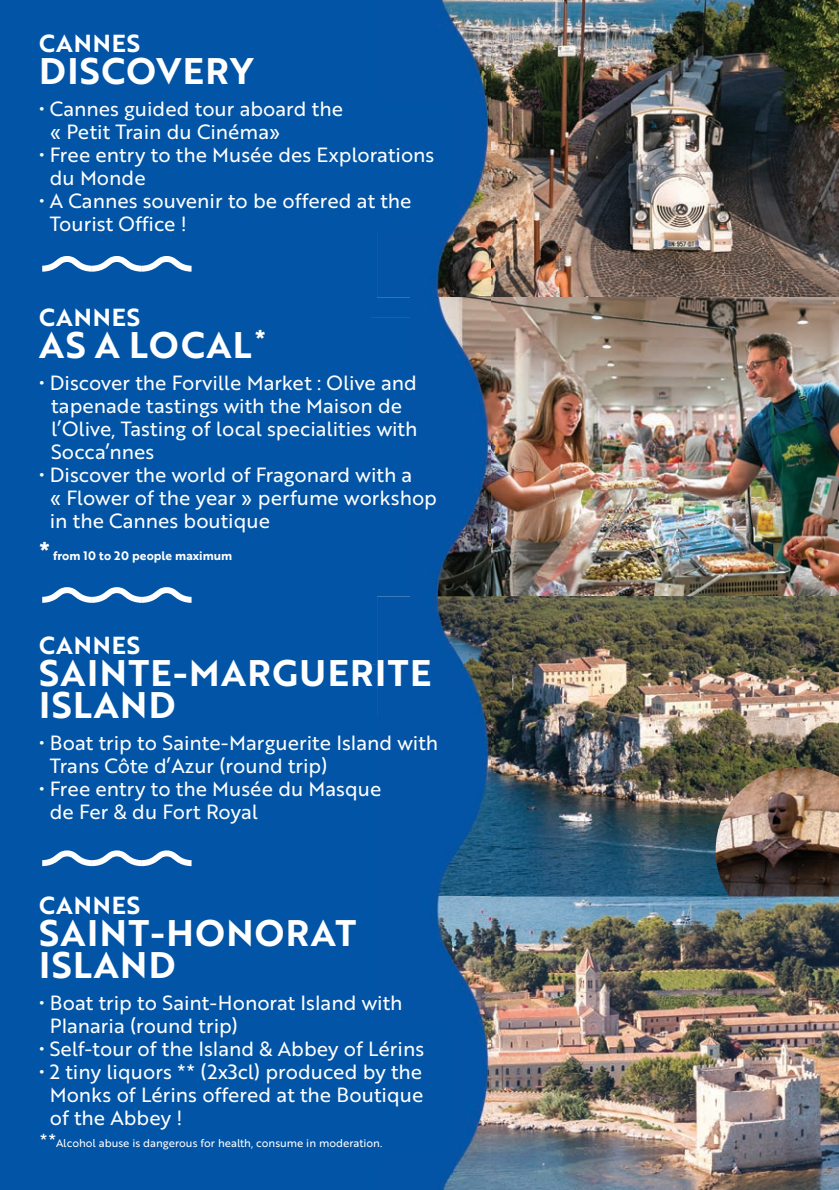
<style>
.page{position:relative;width:839px;height:1190px;background:#fff}
.page>*{position:absolute;margin:0;border:0;box-sizing:border-box;transform-origin:0 0}
.t1{font:36px/32px "Brother 1816 Bold";letter-spacing:.04em;color:#fff}
.t2{font:24px "Brother 1816 Bold";letter-spacing:.04em;color:#fff}
.t3{font:20px/23px "Brother 1816 Regular";color:#fff}
.t4{font:12px "Brother 1816 Bold";color:#fff}
.t5{font:11px "Brother 1816 Regular";color:#fff}
.s1{font-size:18px}
</style>
<div class="page">
<img style="left:490px;top:0;width:348px;height:896px">
<img style="left:715px;top:767px;width:123px;height:129px">
<img style="left:490px;top:896px;width:348px;height:294px">
<div style="left:0;top:0;width:370px;height:1190px;background:#0154a6"></div>
<div style="left:370px;top:0;width:40px;height:664px;background:#0154a6"></div>
<div style="left:370px;top:664px;width:7px;height:526px;background:#0154a6"></div>
<img style="left:377px;top:0;width:113px;height:297px">
<img style="left:410px;top:297px;width:80px;height:299px">
<img style="left:377px;top:596px;width:113px;height:594px">
<svg style="left:42px;top:256px;width:149px;height:16px"></svg>
<svg style="left:42px;top:587px;width:149px;height:16px"></svg>
<svg style="left:42px;top:850px;width:149px;height:16px"></svg>
<p class="t2" style="left:39px;top:25px;width:102px">CANNES</p>
<h1 class="t1" style="left:39px;top:54px;width:215px">DISCOVERY</h1>
<p class="t3" style="left:50px;top:96px;width:294px;text-indent:-11px">• Cannes guided tour aboard the « Petit Train du Cinéma»</p>
<p class="t3" style="left:50px;top:142px;width:386px;text-indent:-11px">• Free entry to the Musée des Explorations du Monde</p>
<p class="t3" style="left:50px;top:188px;width:363px;text-indent:-11px">• A Cannes souvenir to be offered at the<br>Tourist Office !</p>
<p class="t2" style="left:39px;top:299px;width:102px">CANNES</p>
<h1 class="t1" style="left:39px;top:327px;width:214px">AS A LOCAL</h1>
<p class="t3" style="left:51px;top:370px;width:367px;text-indent:-12px">• Discover the Forville Market : Olive and tapenade tastings with the Maison de l’Olive, Tasting of local specialities with Socca’nnes</p>
<p class="t3" style="left:50px;top:462px;width:388px;text-indent:-11px">• Discover the world of Fragonard with a<br>« Flower of the year » perfume workshop in the Cannes boutique</p>
<p class="t2" style="left:255px;top:321px;width:12px">*</p>
<p class="t2" style="left:39px;top:533px;width:12px">*</p>
<p class="t4" style="left:53px;top:546px;width:181px">from 10 to 20 people maximum</p>
<p class="t2" style="left:39px;top:627px;width:102px">CANNES</p>
<h1 class="t1" style="left:39px;top:656px;width:393px">SAINTE-MARGUERITE<br>ISLAND</h1>
<p class="t3" style="left:50px;top:731px;width:390px;text-indent:-11px">• Boat trip to Sainte-Marguerite Island with<br>Trans Côte d’Azur (round trip)</p>
<p class="t3" style="left:50px;top:777px;width:333px;text-indent:-11px">• Free entry to the Musée du Masque de Fer &amp; du Fort Royal</p>
<p class="t2" style="left:39px;top:887px;width:102px">CANNES</p>
<h1 class="t1" style="left:39px;top:915px;width:318px">SAINT-HONORAT<br>ISLAND</h1>
<p class="t3" style="left:50px;top:990px;width:354px;text-indent:-11px">• Boat trip to Saint-Honorat Island with<br>Planaria (round trip)</p>
<p class="t3" style="left:39px;top:1036px;width:386px">• Self-tour of the Island &amp; Abbey of Lérins</p>
<p class="t3" style="left:50px;top:1059px;width:375px;text-align:justify;text-indent:-11px">• 2 tiny liquors ** (2x3cl) produced by the Monks of Lérins offered at the Boutique of the Abbey !</p>
<p class="t5" style="left:40px;top:1135px;width:344px"><span class="s1">**</span>Alcohol abuse is dangerous for health, consume in moderation.</p>
</div>
